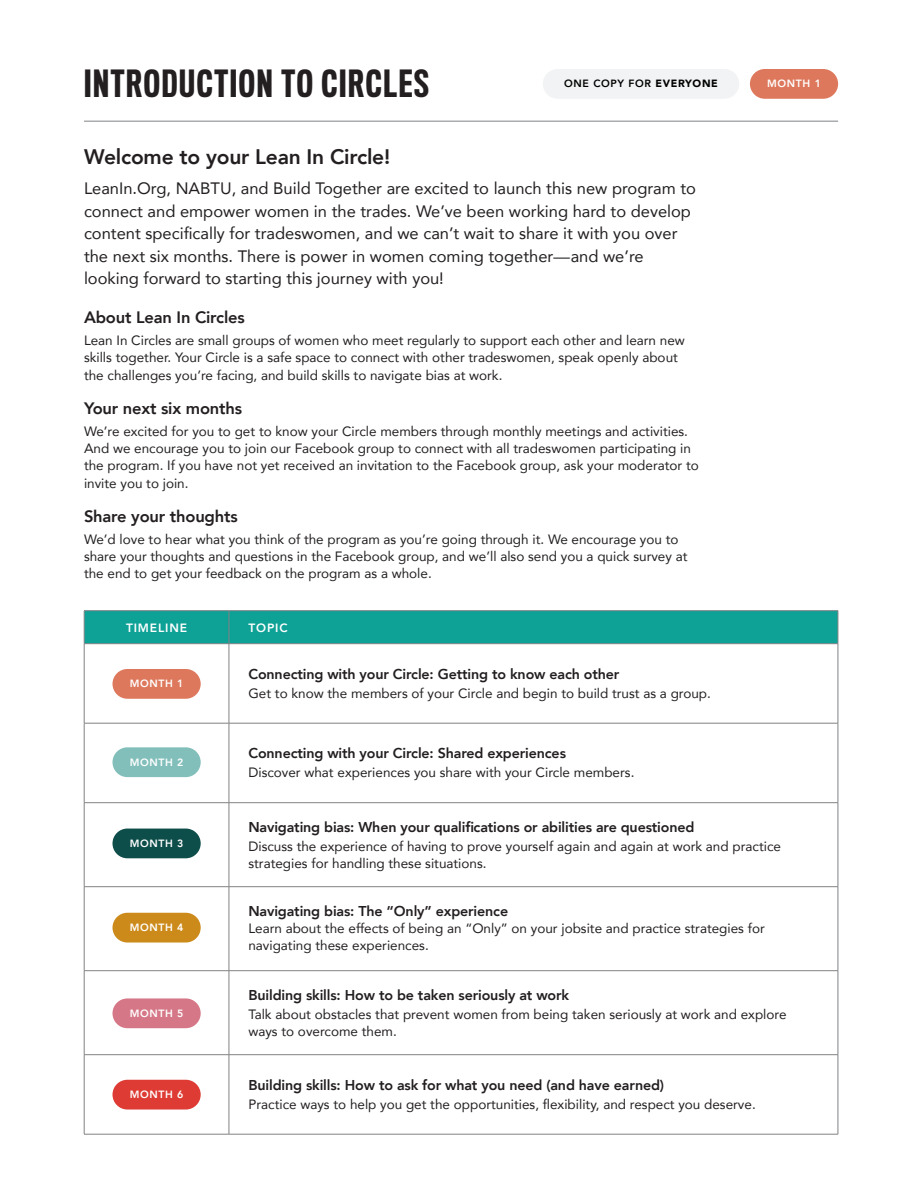
<style>
.page{position:relative;width:918px;height:1188px;background:#fff}
.page>*{position:absolute;margin:0;border:0;box-sizing:border-box;transform-origin:0 0}
.Page_title{font:500 34.5px "Titling Gothic FB Comp";letter-spacing:.05em;color:#231f20}
.h0{font:800 21px "Avenir";letter-spacing:-.01em;color:#231f20}
.t1{font:16.5px/22.5px "Avenir";color:#231f20}
.t2{font:800 16.5px "Avenir";letter-spacing:-.01em;color:#231f20}
.t3{font:800 14.25px "Avenir";letter-spacing:-.01em;color:#231f20}
.body_copy{font:13.5px/17.2px "Avenir";color:#231f20}
.t4{font:800 12px "Avenir";letter-spacing:.07em;color:#fff}
.t5{font:800 10.5px "Avenir";letter-spacing:.06em;color:#fff}
.t6{font:800 10.5px "Avenir";letter-spacing:.06em;color:#000}
.s1{font-weight:900}
</style>
<div class="page">
<div style="left:750px;top:69px;width:88px;height:30px;background:#de785c;border-radius:15px"></div>
<hr style="left:84px;top:121px;width:754px;height:1px;background:#808285">
<div style="left:85px;top:611px;width:753px;height:32px;background:#0ea196"></div>
<hr style="left:84px;top:610px;width:145px;height:1px;background:#808285">
<hr style="left:84px;top:611px;width:1px;height:33px;background:#808285">
<hr style="left:229px;top:610px;width:609px;height:1px;background:#808285">
<hr style="left:229px;top:611px;width:1px;height:33px;background:#808285">
<hr style="left:838px;top:611px;width:1px;height:33px;background:#808285">
<hr style="left:84px;top:643px;width:145px;height:1px;background:#808285">
<hr style="left:84px;top:644px;width:1px;height:79px;background:#808285">
<hr style="left:229px;top:643px;width:609px;height:1px;background:#808285">
<hr style="left:229px;top:644px;width:1px;height:79px;background:#808285">
<hr style="left:838px;top:644px;width:1px;height:79px;background:#808285">
<hr style="left:84px;top:723px;width:145px;height:1px;background:#808285">
<hr style="left:84px;top:723px;width:1px;height:79px;background:#808285">
<hr style="left:229px;top:723px;width:609px;height:1px;background:#808285">
<hr style="left:229px;top:723px;width:1px;height:79px;background:#808285">
<hr style="left:838px;top:723px;width:1px;height:79px;background:#808285">
<hr style="left:84px;top:802px;width:145px;height:1px;background:#808285">
<hr style="left:84px;top:803px;width:1px;height:83px;background:#808285">
<hr style="left:229px;top:802px;width:609px;height:1px;background:#808285">
<hr style="left:229px;top:803px;width:1px;height:83px;background:#808285">
<hr style="left:838px;top:803px;width:1px;height:83px;background:#808285">
<hr style="left:84px;top:886px;width:145px;height:1px;background:#808285">
<hr style="left:84px;top:887px;width:1px;height:83px;background:#808285">
<hr style="left:229px;top:886px;width:609px;height:1px;background:#808285">
<hr style="left:229px;top:887px;width:1px;height:83px;background:#808285">
<hr style="left:838px;top:887px;width:1px;height:83px;background:#808285">
<hr style="left:84px;top:970px;width:145px;height:1px;background:#808285">
<hr style="left:84px;top:971px;width:1px;height:83px;background:#808285">
<hr style="left:229px;top:970px;width:609px;height:1px;background:#808285">
<hr style="left:229px;top:971px;width:1px;height:83px;background:#808285">
<hr style="left:838px;top:971px;width:1px;height:83px;background:#808285">
<hr style="left:84px;top:1054px;width:145px;height:1px;background:#808285">
<hr style="left:84px;top:1055px;width:1px;height:79px;background:#808285">
<hr style="left:229px;top:1054px;width:609px;height:1px;background:#808285">
<hr style="left:229px;top:1055px;width:1px;height:79px;background:#808285">
<hr style="left:838px;top:1055px;width:1px;height:79px;background:#808285">
<hr style="left:84px;top:1134px;width:145px;height:1px;background:#808285">
<hr style="left:229px;top:1134px;width:609px;height:1px;background:#808285">
<div style="left:113px;top:669px;width:88px;height:30px;background:#de785c;border-radius:15px"></div>
<div style="left:113px;top:747px;width:88px;height:30px;background:#82bfba;border-radius:15px"></div>
<div style="left:113px;top:829px;width:88px;height:29px;background:#0d4d4a;border-radius:15px"></div>
<div style="left:113px;top:913px;width:88px;height:30px;background:#cc8a1a;border-radius:15px"></div>
<div style="left:113px;top:998px;width:88px;height:30px;background:#d57787;border-radius:15px"></div>
<div style="left:113px;top:1080px;width:88px;height:30px;background:#dd3b33;border-radius:15px"></div>
<div style="left:543px;top:69px;width:196px;height:30px;background:#f2f3f4;border-radius:15px"></div>
<p class="Page_title" style="left:84px;top:63px;width:347px">INTRODUCTION TO CIRCLES</p>
<p class="t5" style="left:767px;top:75px;width:55px">MONTH 1</p>
<p class="t6" style="left:564px;top:75px;width:155px">ONE COPY FOR <span class="s1">EVERYONE</span></p>
<p class="h0" style="left:84px;top:141px;width:308px">Welcome to your Lean In Circle!</p>
<p class="t1" style="left:84px;top:177px;width:614px">LeanIn.Org, NABTU, and Build Together are excited to launch this new program to connect and empower women in the trades. We’ve been working hard to develop content specifically for tradeswomen, and we can’t wait to share it with you over the next six months. There is power in women coming together—and we’re looking forward to starting this journey with you!</p>
<p class="t2" style="left:84px;top:305px;width:162px">About Lean In Circles</p>
<p class="body_copy" style="left:84px;top:331px;width:602px">Lean In Circles are small groups of women who meet regularly to support each other and learn new skills together. Your Circle is a safe space to connect with other tradeswomen, speak openly about the challenges you’re facing, and build skills to navigate bias at work.</p>
<p class="t2" style="left:84px;top:395px;width:160px">Your next six months</p>
<p class="body_copy" style="left:84px;top:422px;width:616px">We’re excited for you to get to know your Circle members through monthly meetings and activities.<br>And we encourage you to join our Facebook group to connect with all tradeswomen participating in the program. If you have not yet received an invitation to the Facebook group, ask your moderator to invite you to join.</p>
<p class="t2" style="left:84px;top:503px;width:155px">Share your thoughts</p>
<p class="body_copy" style="left:84px;top:530px;width:605px">We’d love to hear what you think of the program as you’re going through it. We encourage you to share your thoughts and questions in the Facebook group, and we’ll also send you a quick survey at the end to get your feedback on the program as a whole.</p>
<p class="t4" style="left:126px;top:618px;width:62px">TIMELINE</p>
<p class="t4" style="left:248px;top:618px;width:41px">TOPIC</p>
<p class="t3" style="left:248px;top:663px;width:373px">Connecting with your Circle: Getting to know each other</p>
<p class="body_copy" style="left:248px;top:684px;width:464px">Get to know the members of your Circle and begin to build trust as a group.</p>
<p class="t5" style="left:130px;top:675px;width:55px">MONTH 1</p>
<p class="t5" style="left:130px;top:754px;width:55px">MONTH 2</p>
<p class="t5" style="left:130px;top:835px;width:55px">MONTH 3</p>
<p class="t5" style="left:130px;top:919px;width:55px">MONTH 4</p>
<p class="t5" style="left:130px;top:1005px;width:55px">MONTH 5</p>
<p class="t5" style="left:130px;top:1086px;width:55px">MONTH 6</p>
<p class="t3" style="left:248px;top:742px;width:319px">Connecting with your Circle: Shared experiences</p>
<p class="body_copy" style="left:248px;top:763px;width:387px">Discover what experiences you share with your Circle members.</p>
<p class="t3" style="left:248px;top:816px;width:448px">Navigating bias: When your qualifications or abilities are questioned</p>
<p class="body_copy" style="left:248px;top:837px;width:534px">Discuss the experience of having to prove yourself again and again at work and practice strategies for handling these situations.</p>
<p class="t3" style="left:248px;top:900px;width:261px">Navigating bias: The “Only” experience</p>
<p class="body_copy" style="left:248px;top:919px;width:518px">Learn about the effects of being an “Only” on your jobsite and practice strategies for navigating these experiences.</p>
<p class="t3" style="left:248px;top:984px;width:322px">Building skills: How to be taken seriously at work</p>
<p class="body_copy" style="left:248px;top:1005px;width:540px">Talk about obstacles that prevent women from being taken seriously at work and explore ways to overcome them.</p>
<p class="t3" style="left:248px;top:1074px;width:417px">Building skills: How to ask for what you need (and have earned)</p>
<p class="body_copy" style="left:248px;top:1095px;width:509px">Practice ways to help you get the opportunities, flexibility, and respect you deserve.</p>
</div>
